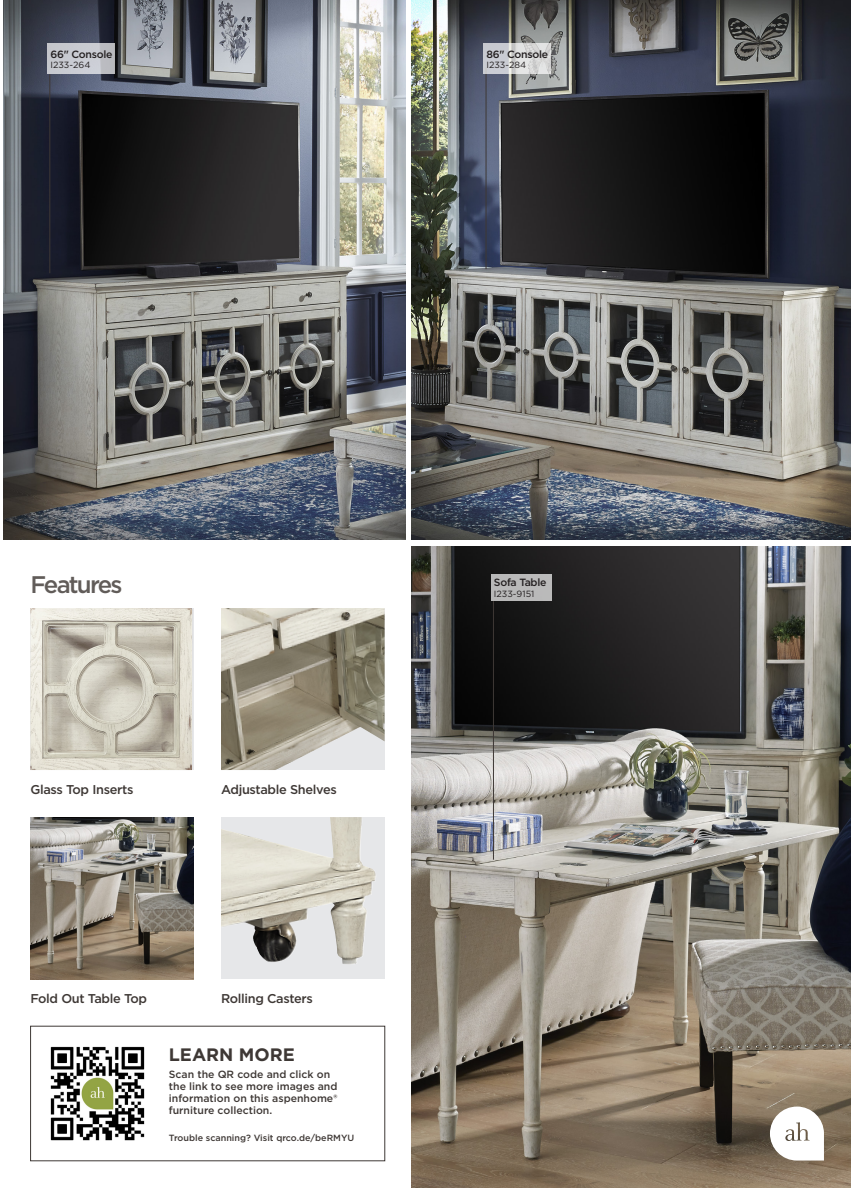
<style>
.page{position:relative;width:851px;height:1188px;background:#fff}
.page>*{position:absolute;margin:0;border:0;box-sizing:border-box;transform-origin:0 0}
.t1{font:500 24px "Gotham";letter-spacing:-.075em;color:#615c59}
.t2{font:700 18px "Gotham";color:#3e3835}
.t3{font:500 12.75px "Gotham";letter-spacing:-.025em;color:#3e3835}
.t4{font:500 10.5px/12px "Gotham";color:#3e3835}
.t5{font:500 10.5px "Gotham";letter-spacing:-.025em;color:#231f20}
.t6{font:500 9px "Gotham";color:#3e3835}
.t7{font:9px "Gotham";color:#231f20}
</style>
<div class="page">
<img style="left:50px;top:1046px;width:95px;height:95px">
<img style="left:30px;top:817px;width:164px;height:162px">
<img style="left:221px;top:608px;width:163px;height:162px">
<div style="left:221px;top:817px;width:163px;height:162px;background:#e6e7e9"></div>
<img style="left:221px;top:817px;width:155px;height:147px">
<img style="left:30px;top:608px;width:162px;height:162px">
<img style="left:412px;top:547px;width:438px;height:641px">
<img style="left:412px;top:0;width:438px;height:540px">
<img style="left:3px;top:0;width:402px;height:540px">
<svg style="left:770px;top:1107px;width:54px;height:54px"></svg>
<hr style="left:493px;top:601px;width:1px;height:259px;background:#3e3835">
<div style="left:491px;top:574px;width:61px;height:27px;background:#b9b9b9"></div>
<hr style="left:485px;top:67px;width:1px;height:202px;background:#3e3835">
<svg style="left:483px;top:43px;width:68px;height:31px;background:#d3d4d6"></svg>
<hr style="left:49px;top:74px;width:1px;height:199px;background:#3e3835">
<div style="left:48px;top:43px;width:67px;height:31px;background:linear-gradient(to right,#cbcdd4,#c1c2c8)"></div>
<p class="t5" style="left:50px;top:47px;width:63px">66" Console</p>
<p class="t7" style="left:50px;top:59px;width:41px">I233-264</p>
<p class="t5" style="left:486px;top:47px;width:63px">86" Console</p>
<p class="t7" style="left:486px;top:59px;width:41px">I233-284</p>
<h1 class="t1" style="left:30px;top:569px;width:93px">Features</h1>
<p class="t5" style="left:494px;top:575px;width:54px">Sofa Table</p>
<p class="t7" style="left:494px;top:588px;width:42px">I233-9151</p>
<p class="t3" style="left:30px;top:781px;width:104px">Glass Top Inserts</p>
<p class="t3" style="left:221px;top:781px;width:117px">Adjustable Shelves</p>
<p class="t3" style="left:30px;top:990px;width:118px">Fold Out Table Top</p>
<p class="t3" style="left:221px;top:990px;width:93px">Rolling Casters</p>
<h2 class="t2" style="left:169px;top:1042px;width:128px">LEARN MORE</h2>
<p class="t4" style="left:169px;top:1068px;width:170px">Scan the QR code and click on the link to see more images and information on this aspenhome® furniture collection.</p>
<p class="t6" style="left:169px;top:1132px;width:187px">Trouble scanning? Visit qrco.de/beRMYU</p>
</div>
